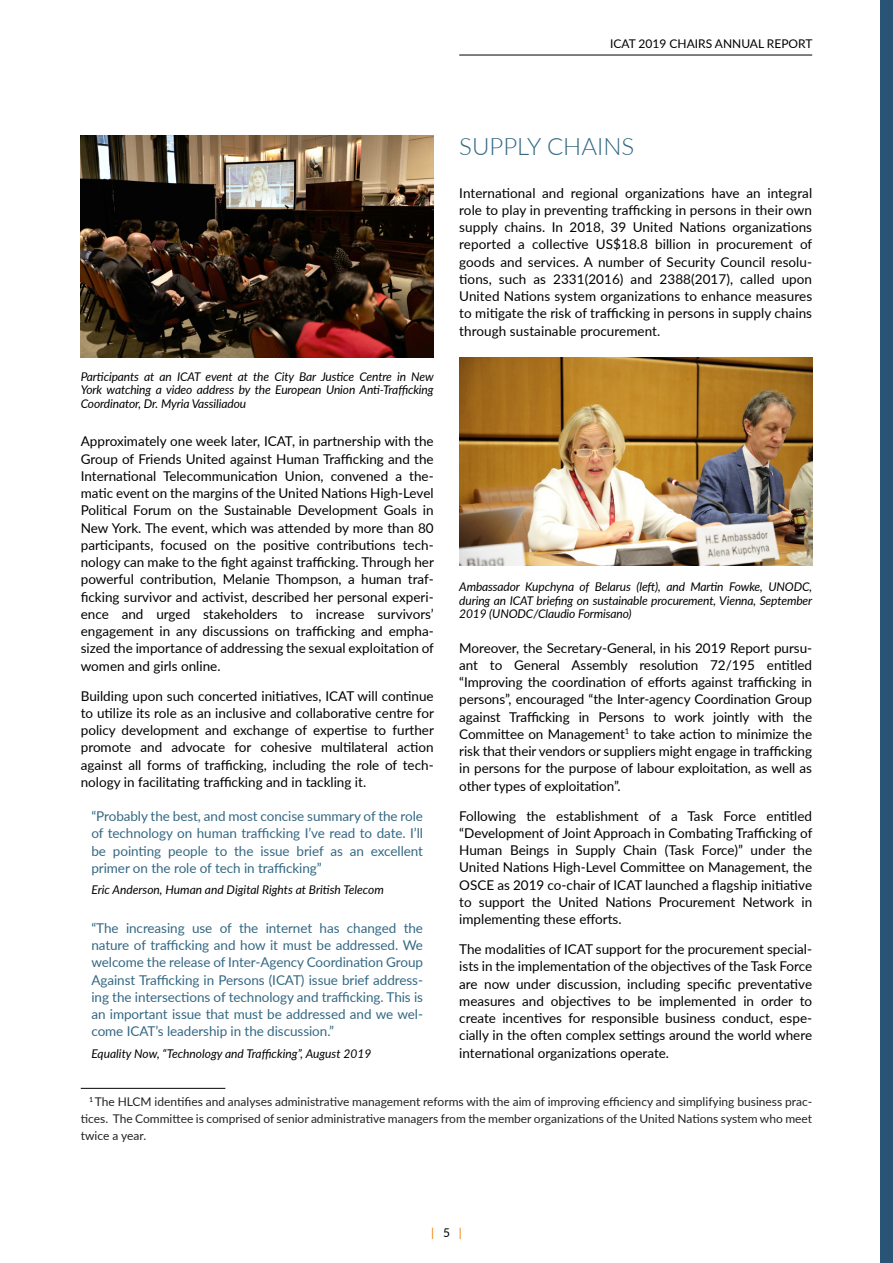
<style>
.page{position:relative;width:893px;height:1263px;background:#fff}
.page>*{position:absolute;margin:0;border:0;box-sizing:border-box;transform-origin:0 0}
.HEADING_B{font:300 24px "Lato";color:#346883}
.BODY{font:13.5px/17.2px "Lato";color:#000;text-align:justify}
.quotation{font:13.5px/17.2px "Lato";letter-spacing:-.005em;color:#346883;text-align:justify}
.quotation_author{font:italic 12px/13.5px "Lato";letter-spacing:-.01em;color:#000;text-align:justify}
.FOOTNOTE{font:12px/17.2px "Lato";color:#222;text-align:justify}
.t1{font:12px "Lato";color:#000}
.t2{font:12px "Lato";color:#ef7d00}
.s1{color:#000}
</style>
<div class="page">
<div style="left:880px;top:0;width:13px;height:1263px;background:#2a5476"></div>
<hr style="left:459px;top:55px;width:353px;height:1px;background:#000">
<hr style="left:81px;top:1088px;width:144px;height:1px;background:#000">
<img style="left:81px;top:136px;width:353px;height:221px">
<img style="left:459px;top:358px;width:353px;height:208px">
<p class="t1" style="left:610px;top:35px;width:204px">ICAT 2019 CHAIRS ANNUAL REPORT</p>
<p class="HEADING_B" style="left:459px;top:129px;width:177px">SUPPLY CHAINS</p>
<p class="BODY" style="left:459px;top:183px;width:355px">International and regional organizations have an integral role to play in preventing trafficking in persons in their own supply chains. In 2018, 39 United Nations organizations reported a collective US$18.8 billion in procurement of goods and services. A number of Security Council resolu&shy;tions, such as 2331(2016) and 2388(2017), called upon United Nations system organizations to enhance measures to mitigate the risk of trafficking in persons in supply chains through sustainable procurement.</p>
<p class="quotation_author" style="left:81px;top:369px;width:355px">Participants at an ICAT event at the City Bar Justice Centre in New York watching a video address by the European Union Anti-Trafficking Coordinator, Dr. Myria Vassiliadou</p>
<p class="BODY" style="left:81px;top:432px;width:355px">Approximately one week later, ICAT, in partnership with the Group of Friends United against Human Trafficking and the International Telecommunication Union, convened a the&shy;matic event on the margins of the United Nations High-Level Political Forum on the Sustainable Development Goals in New York. The event, which was attended by more than 80 participants, focused on the positive contributions tech&shy;nology can make to the fight against trafficking. Through her powerful contribution, Melanie Thompson, a human traf&shy;ficking survivor and activist, described her personal experi&shy;ence and urged stakeholders to increase survivors’ engagement in any discussions on trafficking and empha&shy;sized the importance of addressing the sexual exploitation of women and girls online.</p>
<p class="BODY" style="left:81px;top:686px;width:355px">Building upon such concerted initiatives, ICAT will continue to utilize its role as an inclusive and collaborative centre for policy development and exchange of expertise to further promote and advocate for cohesive multilateral action against all forms of trafficking, including the role of tech&shy;nology in facilitating trafficking and in tackling it.</p>
<p class="quotation" style="left:91px;top:807px;width:333px">“Probably the best, and most concise summary of the role of technology on human trafficking I’ve read to date. I’ll be pointing people to the issue brief as an excellent primer on the role of tech in trafficking”</p>
<p class="quotation_author" style="left:91px;top:883px;width:294px">Eric Anderson, Human and Digital Rights at British Telecom</p>
<p class="quotation" style="left:91px;top:919px;width:333px">“The increasing use of the internet has changed the nature of trafficking and how it must be addressed. We welcome the release of Inter-Agency Coordination Group Against Trafficking in Persons (ICAT) issue brief address&shy;ing the intersections of technology and trafficking. This is an important issue that must be addressed and we wel&shy;come ICAT’s leadership in the discussion.”</p>
<p class="quotation_author" style="left:91px;top:1046px;width:281px">Equality Now, “Technology and Trafficking”, August 2019</p>
<p class="FOOTNOTE" style="left:81px;top:1092px;width:733px;text-indent:9px"><sup>1</sup> The HLCM identifies and analyses administrative management reforms with the aim of improving efficiency and simplifying business prac&shy;tices. The Committee is comprised of senior administrative managers from the member organizations of the United Nations system who meet twice a year.</p>
<p class="quotation_author" style="left:459px;top:580px;width:355px">Ambassador Kupchyna of Belarus (left), and Martin Fowke, UNODC, during an ICAT briefing on sustainable procurement, Vienna, September 2019 (UNODC/Claudio Formisano)</p>
<p class="BODY" style="left:459px;top:638px;width:354px">Moreover, the Secretary-General, in his 2019 Report pursu&shy;ant to General Assembly resolution 72/195 entitled “Improving the coordination of efforts against trafficking in persons”, encouraged “the Inter-agency Coordination Group against Trafficking in Persons to work jointly with the Committee on Management<sup>1</sup> to take action to minimize the risk that their vendors or suppliers might engage in trafficking in persons for the purpose of labour exploitation, as well as other types of exploitation”.</p>
<p class="BODY" style="left:459px;top:806px;width:355px">Following the establishment of a Task Force entitled “Development of Joint Approach in Combating Trafficking of Human Beings in Supply Chain (Task Force)” under the United Nations High-Level Committee on Management, the OSCE as 2019 co-chair of ICAT launched a flagship initiative to support the United Nations Procurement Network in implementing these efforts.</p>
<p class="BODY" style="left:459px;top:940px;width:354px">The modalities of ICAT support for the procurement special&shy;ists in the implementation of the objectives of the Task Force are now under discussion, including specific preventative measures and objectives to be implemented in order to create incentives for responsible business conduct, espe&shy;cially in the often complex settings around the world where international organizations operate.</p>
<p class="t2" style="left:431px;top:1223px;width:32px">| <span class="s1">5</span> |</p>
</div>
